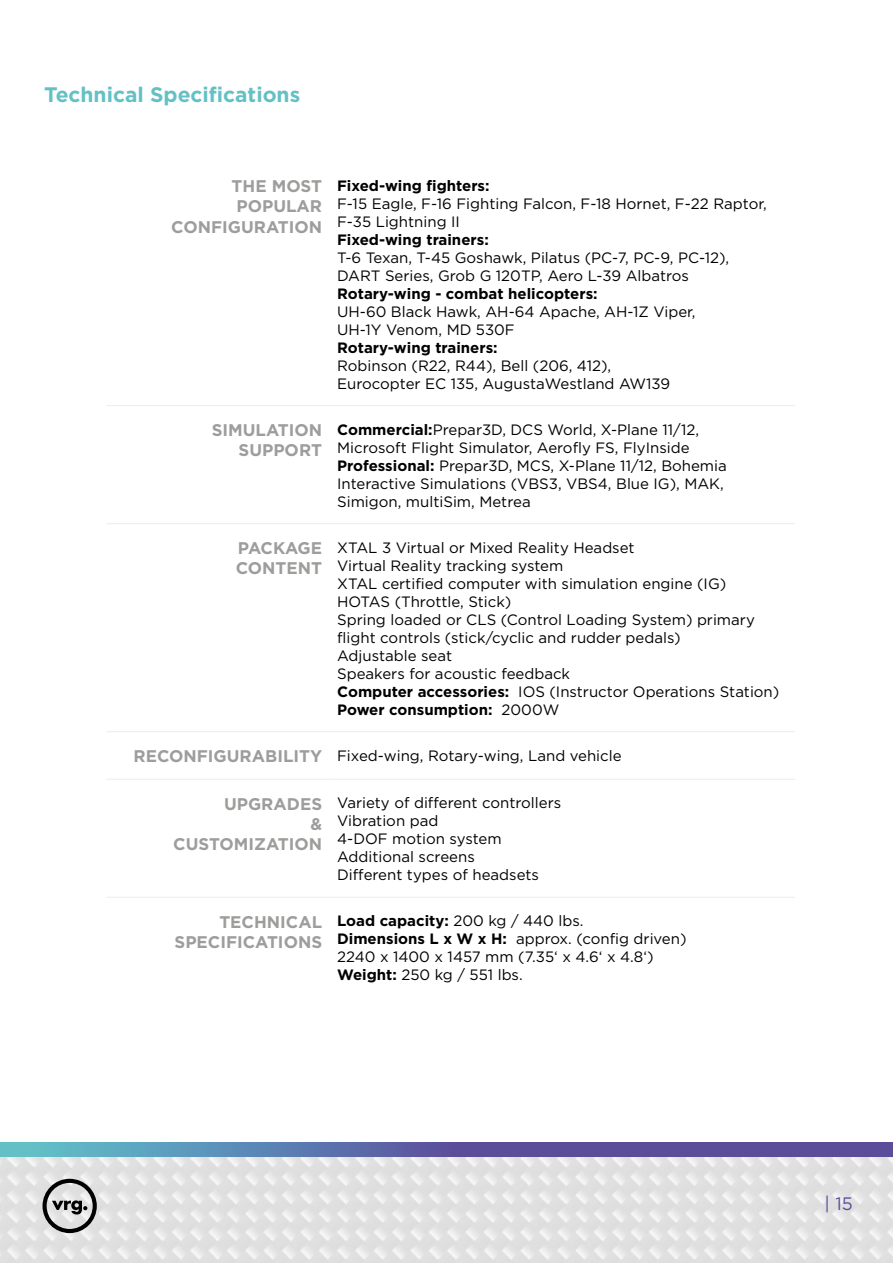
<style>
.page{position:relative;width:893px;height:1263px;background:#fff}
.page>*{position:absolute;margin:0;border:0;box-sizing:border-box;transform-origin:0 0}
.bulet_2{font:700 21px "Gotham Bold CE";color:#63c1c5}
.t1{font:18px "Gotham";color:#5c4d9c}
.t2{font:700 16.8px/20.2px "Gotham Bold CE";color:#9d9d9c;text-align:right}
.t3{font:15px/18px "Gotham Book CE";color:#000}
.t4{font:700 15px "Gotham Bold CE";color:#000}
.s1{font-family:"Gotham Bold CE";font-weight:700}
.s2{font-family:"Gotham Book CE";font-weight:400}
</style>
<div class="page">
<img style="left:0;top:1157px;width:893px;height:106px">
<svg style="left:0;top:1142px;width:893px;height:15px;background:#5c6da8"></svg>
<svg style="left:43px;top:1179px;width:54px;height:54px;background:#a0a0a0"></svg>
<hr style="left:106px;top:405px;width:224px;height:1px;background:#ededed">
<hr style="left:330px;top:405px;width:465px;height:1px;background:#ededed">
<hr style="left:106px;top:523px;width:224px;height:1px;background:#ededed">
<hr style="left:330px;top:523px;width:465px;height:1px;background:#ededed">
<hr style="left:106px;top:731px;width:224px;height:1px;background:#ededed">
<hr style="left:330px;top:731px;width:465px;height:1px;background:#ededed">
<hr style="left:106px;top:779px;width:224px;height:1px;background:#ededed">
<hr style="left:330px;top:779px;width:465px;height:1px;background:#ededed">
<hr style="left:106px;top:897px;width:224px;height:1px;background:#ededed">
<hr style="left:330px;top:897px;width:465px;height:1px;background:#ededed">
<p class="bulet_2" style="left:44px;top:81px;width:257px">Technical Specifications</p>
<p class="t2" style="left:171px;top:176px;width:152px">THE MOST<br>POPULAR<br>CONFIGURATION</p>
<p class="t4" style="left:337px;top:176px;width:154px">Fixed-wing fighters:</p>
<p class="t3" style="left:337px;top:194px;width:431px">F-15 Eagle, F-16 Fighting Falcon, F-18 Hornet, F-22 Raptor,<br>F-35 Lightning II</p>
<p class="t4" style="left:337px;top:230px;width:153px">Fixed-wing trainers:</p>
<p class="t3" style="left:337px;top:248px;width:394px">T-6 Texan, T-45 Goshawk, Pilatus (PC-7, PC-9, PC-12),</p>
<p class="t3" style="left:337px;top:266px;width:353px">DART Series, Grob G 120TP, Aero L-39 Albatros</p>
<p class="t4" style="left:337px;top:284px;width:262px">Rotary-wing - combat helicopters:</p>
<p class="t3" style="left:337px;top:302px;width:360px">UH-60 Black Hawk, AH-64 Apache, AH-1Z Viper,<br>UH-1Y Venom, MD 530F</p>
<p class="t4" style="left:337px;top:338px;width:162px">Rotary-wing trainers:</p>
<p class="t3" style="left:337px;top:356px;width:335px">Robinson (R22, R44), Bell (206, 412),<br>Eurocopter EC 135, AugustaWestland AW139</p>
<p class="t2" style="left:212px;top:420px;width:112px">SIMULATION<br>SUPPORT</p>
<p class="t3" style="left:337px;top:420px;width:391px"><span class="s1">Commercial:</span>Prepar3D, DCS World, X-Plane 11/12, Microsoft Flight Simulator, Aerofly FS, FlyInside <span class="s1">Professional:</span> Prepar3D, MCS, X-Plane 11/12, Bohemia Interactive Simulations (VBS3, VBS4, Blue IG), MAK, Simigon, multiSim, Metrea</p>
<p class="t2" style="left:236px;top:538px;width:88px;text-align:left">PACKAGE<br>CONTENT</p>
<p class="t3" style="left:337px;top:538px;width:299px">XTAL 3 Virtual or Mixed Reality Headset</p>
<p class="t3" style="left:337px;top:556px;width:228px">Virtual Reality tracking system</p>
<p class="t3" style="left:337px;top:574px;width:391px">XTAL certified computer with simulation engine (IG)</p>
<p class="t3" style="left:337px;top:592px;width:176px">HOTAS (Throttle, Stick)</p>
<p class="t3" style="left:337px;top:610px;width:419px">Spring loaded or CLS (Control Loading System) primary flight controls (stick/cyclic and rudder pedals)</p>
<p class="t3" style="left:337px;top:646px;width:116px">Adjustable seat</p>
<p class="t3" style="left:337px;top:664px;width:234px">Speakers for acoustic feedback</p>
<p class="t3" style="left:337px;top:682px;width:444px"><span class="s1">Computer accessories:</span> IOS (Instructor Operations Station)</p>
<p class="t4" style="left:337px;top:700px;width:224px">Power consumption: <span class="s2">2000W</span></p>
<p class="t2" style="left:134px;top:746px;width:190px">RECONFIGURABILITY</p>
<p class="t3" style="left:337px;top:746px;width:286px">Fixed-wing, Rotary-wing, Land vehicle</p>
<p class="t2" style="left:173px;top:794px;width:150px">UPGRADES<br>&amp;<br>CUSTOMIZATION</p>
<p class="t3" style="left:337px;top:794px;width:226px">Variety of different controllers</p>
<p class="t3" style="left:337px;top:812px;width:103px">Vibration pad</p>
<p class="t3" style="left:337px;top:830px;width:166px">4-DOF motion system</p>
<p class="t3" style="left:337px;top:848px;width:139px">Additional screens</p>
<p class="t3" style="left:337px;top:866px;width:203px">Different types of headsets</p>
<p class="t2" style="left:175px;top:912px;width:149px">TECHNICAL<br>SPECIFICATIONS</p>
<p class="t4" style="left:337px;top:912px;width:248px">Load capacity: <span class="s2">200 kg / 440 lbs.</span></p>
<p class="t3" style="left:337px;top:930px;width:351px"><span class="s1">Dimensions L x W x H:</span> approx. (config driven)<br>2240 x 1400 x 1457 mm (7.35‘ x 4.6‘ x 4.8‘)</p>
<p class="t3" style="left:337px;top:966px;width:187px"><span class="s1">Weight:</span> 250 kg / 551 lbs.</p>
<p class="t1" style="left:824px;top:1191px;width:30px">| 15</p>
</div>
